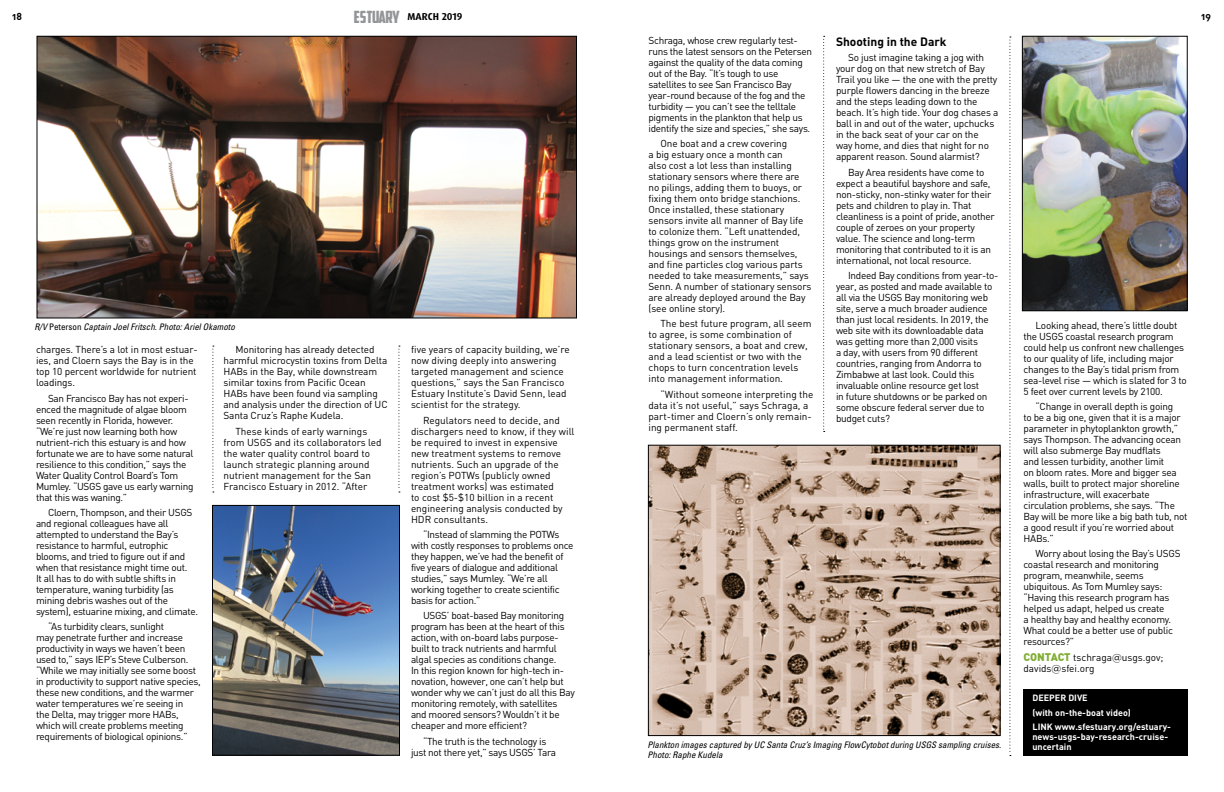
<style>
.page{position:relative;width:1224px;height:792px;background:#fff}
.page>*{position:absolute;margin:0;border:0;box-sizing:border-box;transform-origin:0 0}
.t1{font:17px "American Captain";letter-spacing:-.03em;color:#939598}
.t2{font:12px "DIN Bold Alternate";color:#000}
.t3{font:10px/11px "DIN";letter-spacing:-.025em;color:#000}
.t4{font:10px/11px "DIN";color:#000}
.t5{font:700 10px "Dax Pro";color:#000}
.t6{font:10px "DIN Bold Alternate";color:#000}
.t7{font:italic condensed 9px/10px "Univers";color:#000}
.t8{font:700 9px/14.5px "DIN";color:#fff}
.s1{font-weight:900;font-size:11px;color:#81ae34}
.s2{font-family:"Gotham"}
.s3{font-style:normal}
</style>
<div class="page">
<div style="left:1024px;top:689px;width:164px;height:18px;background:#000"></div>
<div style="left:1024px;top:704px;width:164px;height:18px;background:#000"></div>
<div style="left:1024px;top:718px;width:164px;height:38px;background:#000"></div>
<svg style="left:823px;top:36px;width:2px;height:396px"></svg>
<svg style="left:1009px;top:37px;width:2px;height:719px"></svg>
<svg style="left:212px;top:346px;width:2px;height:146px"></svg>
<svg style="left:398px;top:346px;width:2px;height:146px"></svg>
<img style="left:39px;top:38px;width:536px;height:278px">
<div style="left:37px;top:36px;width:540px;height:282px;border:1px solid #000"></div>
<img style="left:650px;top:447px;width:348px;height:287px">
<div style="left:648px;top:445px;width:352px;height:291px;border:1px solid #000"></div>
<img style="left:1024px;top:38px;width:162px;height:271px">
<div style="left:1022px;top:36px;width:166px;height:275px;border:1px solid #000"></div>
<img style="left:214px;top:507px;width:184px;height:247px">
<div style="left:212px;top:505px;width:188px;height:251px;border:1px solid #000"></div>
<p class="t6" style="left:12px;top:10px;width:11px">18</p>
<h1 class="t1" style="left:354px;top:6px;width:47px">ESTUARY</h1>
<p class="t6" style="left:1201px;top:10px;width:11px">19</p>
<p class="t3" style="left:648px;top:35px;width:165px">Schraga, whose crew regularly test&shy;runs the latest sensors on the Petersen against the quality of the data coming out of the Bay. “It’s tough to use satellites to see San Francisco Bay year-round because of the fog and the turbidity — you can’t see the telltale pigments in the plankton that help us identify the size and species,” she says.</p>
<p class="t3" style="left:648px;top:138px;width:164px;text-indent:12px">One boat and a crew covering<br>a big estuary once a month can<br>also cost a lot less than installing stationary sensors where there are no pilings, adding them to buoys, or fixing them onto bridge stanchions.<br>Once installed, these stationary sensors invite all manner of Bay life to colonize them. “Left unattended, things grow on the instrument housings and sensors themselves, and fine particles clog various parts needed to take measurements,” says Senn. A number of stationary sensors are already deployed around the Bay (see online story).</p>
<p class="t4" style="left:648px;top:318px;width:165px;text-indent:12px">The best future program, all seem to agree, is some combination of stationary sensors, a boat and crew, and a lead scientist or two with the chops to turn concentration levels into management information.</p>
<p class="t4" style="left:648px;top:389px;width:167px;text-indent:12px">“Without someone interpreting the data it’s not useful,” says Schraga, a part-timer and Cloern’s only remain&shy;ing permanent staff.</p>
<p class="t5" style="left:407px;top:10px;width:57px">MARCH 2019</p>
<p class="t2" style="left:836px;top:33px;width:112px">Shooting in the Dark</p>
<p class="t3" style="left:836px;top:52px;width:164px;text-indent:12px">So just imagine taking a jog with your dog on that new stretch of Bay Trail you like — the one with the pretty purple flowers dancing in the breeze and the steps leading down to the beach. It’s high tide. Your dog chases a ball in and out of the water, upchucks in the back seat of your car on the<br>way home, and dies that night for no apparent reason. Sound alarmist?</p>
<p class="t3" style="left:836px;top:167px;width:160px;text-indent:12px">Bay Area residents have come to expect a beautiful bayshore and safe, non-sticky, non-stinky water for their pets and children to play in. That cleanliness is a point of pride, another couple of zeroes on your property value. The science and long-term monitoring that contributed to it is an international, not local resource.</p>
<p class="t3" style="left:836px;top:270px;width:164px;text-indent:12px">Indeed Bay conditions from year-to&shy;year, as posted and made available to all via the USGS Bay monitoring web site, serve a much broader audience than just local residents. In 2019, the web site with its downloadable data was getting more than 2,000 visits<br>a day, with users from 90 different countries, ranging from Andorra to Zimbabwe at last look. Could this invaluable online resource get lost<br>in future shutdowns or be parked on some obscure federal server due to budget cuts?</p>
<p class="t3" style="left:1024px;top:320px;width:165px;text-indent:12px">Looking ahead, there’s little doubt the USGS coastal research program could help us confront new challenges to our quality of life, including major changes to the Bay’s tidal prism from sea-level rise — which is slated for 3 to 5 feet over current levels by 2100.</p>
<p class="t3" style="left:1024px;top:401px;width:166px;text-indent:12px">“Change in overall depth is going<br>to be a big one, given that it is a major parameter in phytoplankton growth,” says Thompson. The advancing ocean will also submerge Bay mudflats<br>and lessen turbidity, another limit<br>on bloom rates. More and bigger sea walls, built to protect major shoreline infrastructure, will exacerbate circulation problems, she says. “The Bay will be more like a big bath tub, not a good result if you’re worried about HABs.”</p>
<p class="t3" style="left:1024px;top:548px;width:159px;text-indent:12px">Worry about losing the Bay’s USGS coastal research and monitoring program, meanwhile, seems ubiquitous. As Tom Mumley says: “Having this research program has helped us adapt, helped us create<br>a healthy bay and healthy economy.<br>What could be a better use of public resources?”</p>
<p class="t4" style="left:1023px;top:652px;width:142px"><span class="s1">CONTACT</span> tschraga<span class="s2">@</span>usgs.gov; davids<span class="s2">@</span>sfei.org</p>
<p class="t8" style="left:1032px;top:690px;width:140px">DEEPER DIVE<br>(with on-the-boat video)<br>LINK www.sfestuary.org/estuary-</p>
<p class="t8" style="left:1032px;top:732px;width:137px;line-height:10px">news-usgs-bay-research-cruise&shy;uncertain</p>
<p class="t7" style="left:34px;top:322px;width:202px">R/V <span class="s3">Peterson</span> Captain Joel Fritsch. Photo: Ariel Okamoto</p>
<p class="t4" style="left:411px;top:344px;width:160px">five years of capacity building, we’re now diving deeply into answering targeted management and science questions,” says the San Francisco Estuary Institute’s David Senn, lead scientist for the strategy.</p>
<p class="t4" style="left:411px;top:415px;width:165px;text-indent:12px">Regulators need to decide, and dischargers need to know, if they will be required to invest in expensive new treatment systems to remove nutrients. Such an upgrade of the region’s POTWs (publicly owned treatment works) was estimated<br>to cost $5-$10 billion in a recent engineering analysis conducted by<br>HDR consultants.</p>
<p class="t3" style="left:411px;top:529px;width:164px;text-indent:12px">“Instead of slamming the POTWs with costly responses to problems once they happen, we’ve had the benefit of five years of dialogue and additional studies,” says Mumley. “We’re all working together to create scientific basis for action.”</p>
<p class="t3" style="left:411px;top:610px;width:165px;text-indent:12px">USGS’ boat-based Bay monitoring program has been at the heart of this action, with on-board labs purpose&shy;built to track nutrients and harmful algal species as conditions change.<br>In this region known for high-tech in&shy;novation, however, one can’t help but wonder why we can’t just do all this Bay monitoring remotely, with satellites and moored sensors? Wouldn’t it be cheaper and more efficient?</p>
<p class="t3" style="left:411px;top:736px;width:147px;text-align:center">“The truth is the technology is<br>just not there yet,” says USGS’ Tara</p>
<p class="t3" style="left:224px;top:344px;width:166px;text-indent:12px">Monitoring has already detected harmful microcystin toxins from Delta HABs in the Bay, while downstream similar toxins from Pacific Ocean HABs have been found via sampling and analysis under the direction of UC Santa Cruz’s Raphe Kudela.</p>
<p class="t4" style="left:224px;top:426px;width:160px;text-indent:12px">These kinds of early warnings from USGS and its collaborators led the water quality control board to launch strategic planning around nutrient management for the San Francisco Estuary in 2012. “After</p>
<p class="t3" style="left:36px;top:344px;width:163px">charges. There’s a lot in most estuar&shy;ies, and Cloern says the Bay is in the top 10 percent worldwide for nutrient loadings.</p>
<p class="t3" style="left:36px;top:393px;width:159px;text-indent:12px">San Francisco Bay has not experi&shy;enced the magnitude of algae bloom seen recently in Florida, however. “We’re just now learning both how nutrient-rich this estuary is and how fortunate we are to have some natural resilience to this condition,” says the Water Quality Control Board’s Tom Mumley. “USGS gave us early warning that this was waning.”</p>
<p class="t3" style="left:36px;top:507px;width:164px;text-indent:12px">Cloern, Thompson, and their USGS and regional colleagues have all attempted to understand the Bay’s resistance to harmful, eutrophic blooms, and tried to figure out if and when that resistance might time out.<br>It all has to do with subtle shifts in temperature, waning turbidity (as mining debris washes out of the system), estuarine mixing, and climate.</p>
<p class="t3" style="left:36px;top:621px;width:166px;text-indent:12px">“As turbidity clears, sunlight<br>may penetrate further and increase productivity in ways we haven’t been used to,” says IEP’s Steve Culberson. “While we may initially see some boost in productivity to support native species, these new conditions, and the warmer water temperatures we’re seeing in<br>the Delta, may trigger more HABs, which will create problems meeting requirements of biological opinions.”</p>
<p class="t7" style="left:647px;top:740px;width:355px">Plankton images captured by UC Santa Cruz’s Imaging FlowCytobot during USGS sampling cruises.<br>Photo: Raphe Kudela</p>
</div>
